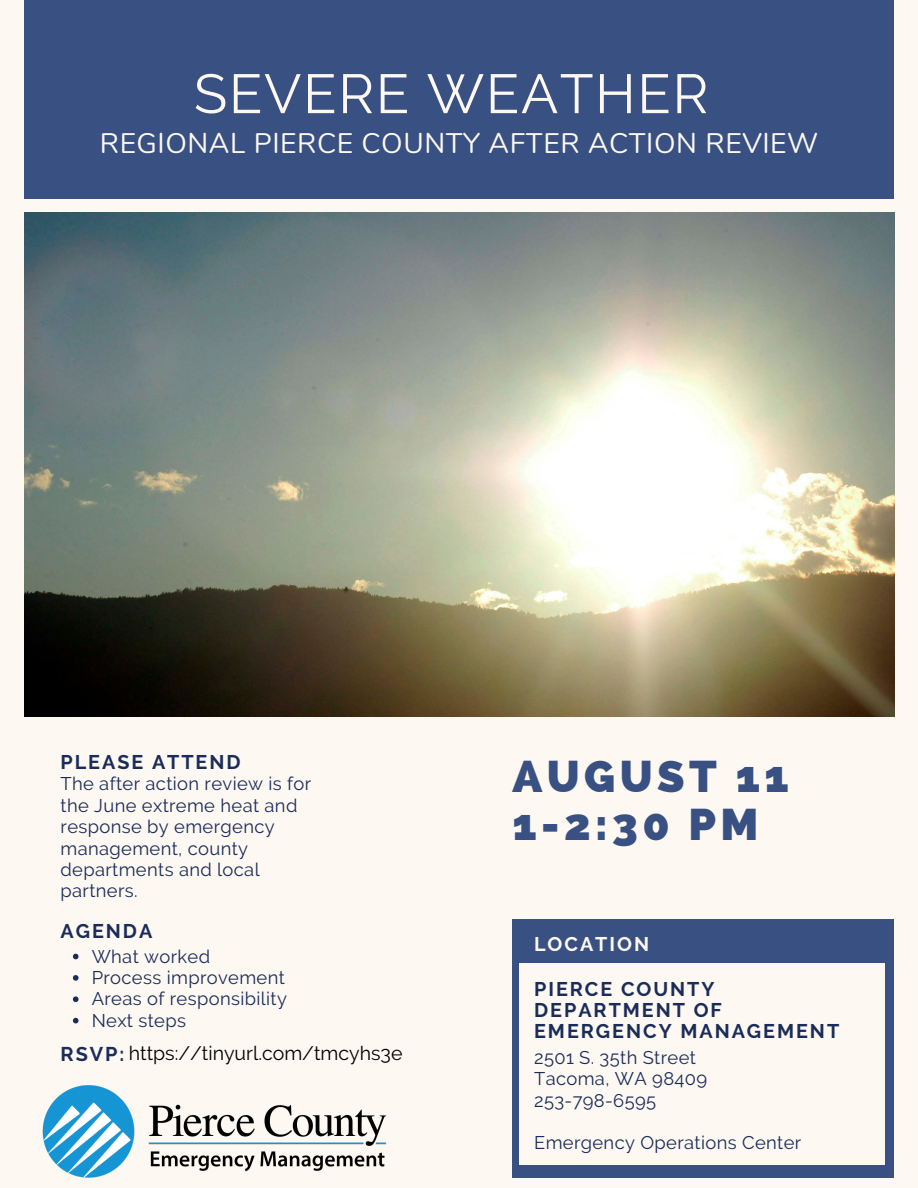
<style>
.page{position:relative;width:918px;height:1188px;background:#fdf8f1}
.page>*{position:absolute;margin:0;border:0;box-sizing:border-box;transform-origin:0 0}
.t1{font:55.05px "Raleway";letter-spacing:.03em;color:#fdf8f1}
.t2{font:800 44.55px "Raleway";letter-spacing:.1em;color:#385082}
.t3{font:28.2px "Nunito";letter-spacing:.02em;color:#fdf8f1}
.t4{font:700 19.8px/21.3px "Raleway";letter-spacing:.1em;color:#1a2c5a}
.t5{font:700 19.8px "Raleway";letter-spacing:.1em;color:#fdf8f1}
.t6{font:19.5px "Raleway";color:#000}
.t7{font:18.3px/21.3px "Raleway";letter-spacing:.02em;color:#1a2c5a}
.s1{font-weight:700;font-size:19.8px;color:#1a2c5a}
</style>
<div class="page">
<div style="left:24px;top:0;width:870px;height:199px;background:#385082"></div>
<div style="left:512px;top:919px;width:382px;height:258px;background:#385082"></div>
<div style="left:520px;top:963px;width:365px;height:202px;background:#fdf8f1"></div>
<img style="left:24px;top:213px;width:870px;height:504px">
<img style="left:42px;top:1085px;width:345px;height:93px">
<svg style="left:73px;top:954px;width:6px;height:5px"></svg>
<svg style="left:73px;top:975px;width:6px;height:6px"></svg>
<svg style="left:73px;top:996px;width:6px;height:6px"></svg>
<svg style="left:73px;top:1018px;width:6px;height:5px"></svg>
<p class="t1" style="left:194px;top:61px;width:516px">SEVERE WEATHER</p>
<p class="t3" style="left:100px;top:125px;width:720px">REGIONAL PIERCE COUNTY AFTER ACTION REVIEW</p>
<p class="t4" style="left:61px;top:752px;width:182px">PLEASE ATTEND</p>
<p class="t7" style="left:61px;top:773px;width:252px">The after action review is for the June extreme heat and response by emergency management, county departments and local partners.</p>
<p class="t4" style="left:61px;top:920px;width:93px">AGENDA</p>
<p class="t7" style="left:92px;top:946px;width:120px">What worked</p>
<p class="t7" style="left:92px;top:967px;width:195px">Process improvement</p>
<p class="t7" style="left:92px;top:988px;width:197px">Areas of responsibility</p>
<p class="t7" style="left:92px;top:1010px;width:96px">Next steps</p>
<p class="t6" style="left:61px;top:1042px;width:343px"><span class="s1">RSVP:</span> https://tinyurl.com/tmcyhs3e</p>
<p class="t2" style="left:512px;top:750px;width:278px">AUGUST 11</p>
<p class="t2" style="left:512px;top:798px;width:248px">1-2:30 PM</p>
<p class="t5" style="left:534px;top:932px;width:116px">LOCATION</p>
<p class="t4" style="left:534px;top:978px;width:307px">PIERCE COUNTY<br>DEPARTMENT OF<br>EMERGENCY MANAGEMENT</p>
<p class="t7" style="left:534px;top:1047px;width:163px">2501 S. 35th Street</p>
<p class="t7" style="left:534px;top:1068px;width:175px">Tacoma, WA 98409</p>
<p class="t7" style="left:534px;top:1090px;width:124px">253-798-6595</p>
<p class="t7" style="left:534px;top:1132px;width:269px">Emergency Operations Center</p>
</div>
